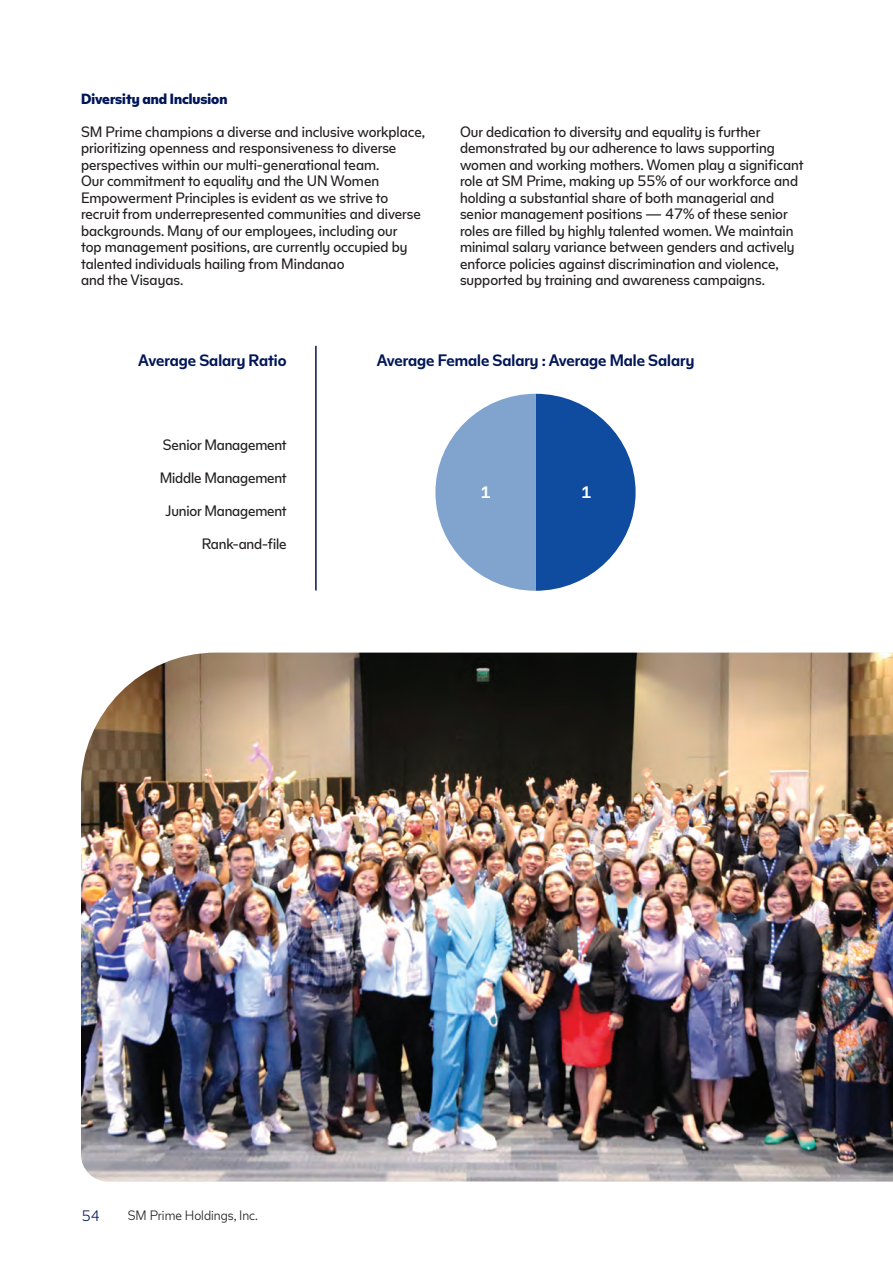
<style>
.page{position:relative;width:893px;height:1263px;background:#fff}
.page>*{position:absolute;margin:0;border:0;box-sizing:border-box;transform-origin:0 0}
.t1{font:500 16.5px "Henry Sans";color:#011657}
.t2{font:500 16.5px "Henry Sans";color:#fff}
.t3{font:15px/16.5px "Henry Sans";color:#231f20}
.t4{font:700 15px "Henry Sans";color:#011657}
.t5{font:300 15px "Henry Sans";color:#011657}
.t6{font:300 13.5px "Henry Sans";color:#231f20}
</style>
<div class="page">
<img style="left:81px;top:653px;width:812px;height:528px">
<svg style="left:435px;top:394px;width:201px;height:197px"></svg>
<hr style="left:315px;top:346px;width:2px;height:244px;background:#011657">
<p class="t4" style="left:81px;top:89px;width:148px">Diversity and Inclusion</p>
<p class="t3" style="left:81px;top:123px;width:346px">SM Prime champions a diverse and inclusive workplace, prioritizing openness and responsiveness to diverse perspectives within our multi-generational team.<br>Our commitment to equality and the UN Women Empowerment Principles is evident as we strive to recruit from underrepresented communities and diverse backgrounds. Many of our employees, including our<br>top management positions, are currently occupied by talented individuals hailing from Mindanao<br>and the Visayas.</p>
<p class="t3" style="left:460px;top:123px;width:345px">Our dedication to diversity and equality is further demonstrated by our adherence to laws supporting women and working mothers. Women play a significant role at SM Prime, making up 55% of our workforce and holding a substantial share of both managerial and senior management positions — 47% of these senior roles are filled by highly talented women. We maintain minimal salary variance between genders and actively enforce policies against discrimination and violence, supported by training and awareness campaigns.</p>
<p class="t1" style="left:138px;top:350px;width:150px">Average Salary Ratio</p>
<p class="t3" style="left:163px;top:436px;width:125px">Senior Management</p>
<p class="t3" style="left:160px;top:469px;width:129px">Middle Management</p>
<p class="t3" style="left:166px;top:502px;width:123px">Junior Management</p>
<p class="t3" style="left:202px;top:535px;width:86px">Rank-and-file</p>
<p class="t1" style="left:377px;top:350px;width:319px">Average Female Salary : Average Male Salary</p>
<p class="t2" style="left:481px;top:482px;width:11px">1</p>
<p class="t2" style="left:581px;top:482px;width:11px">1</p>
<p class="t5" style="left:82px;top:1207px;width:19px">54</p>
<p class="t6" style="left:128px;top:1207px;width:132px">SM Prime Holdings, Inc.</p>
</div>
